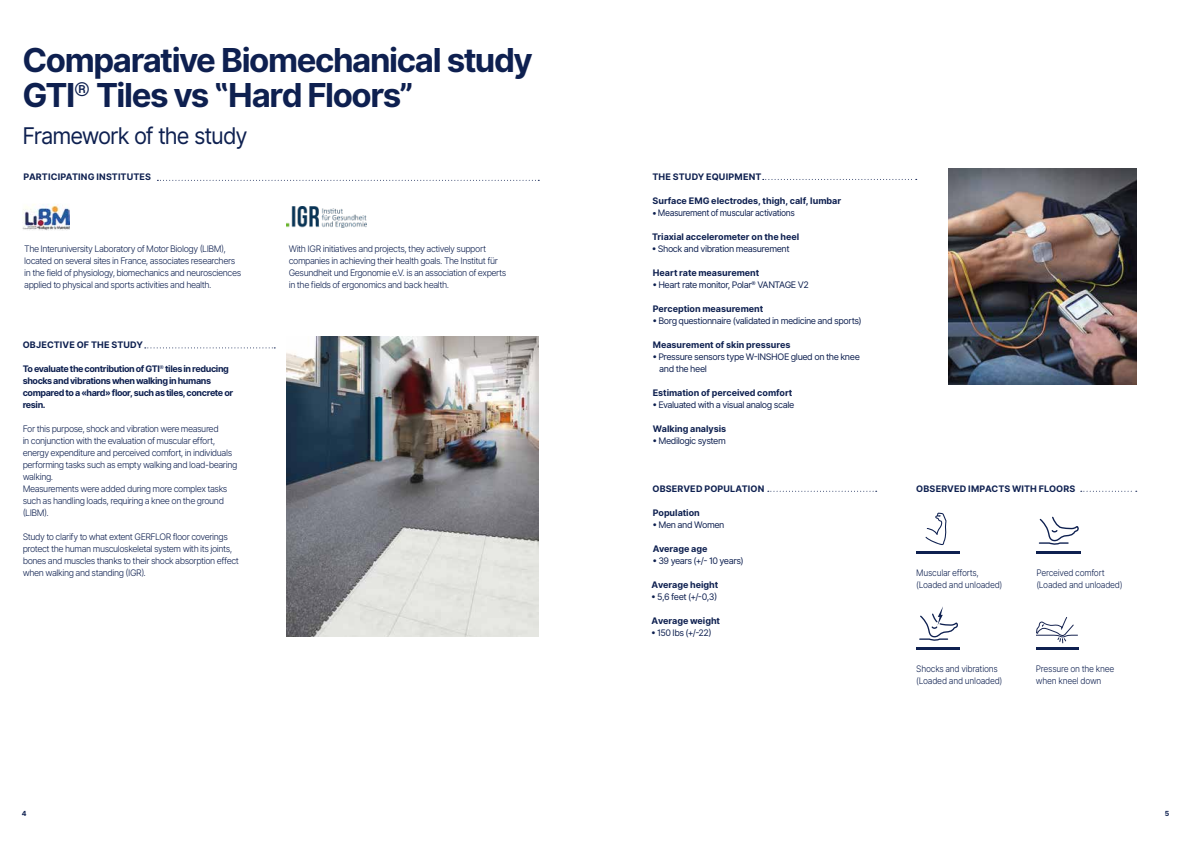
<style>
.page{position:relative;width:1191px;height:842px;background:#fff}
.page>*{position:absolute;margin:0;border:0;box-sizing:border-box;transform-origin:0 0}
.t1{font:700 33px/35px "Inter";letter-spacing:-.045em;color:#0e2050}
.t2{font:23px "Inter";letter-spacing:-.045em;color:#0e2050;scale:.95 1}
.t3{font:300 9px/12px "Inter";letter-spacing:-.05em;color:#0e2050}
.t4{font:700 9px "Inter";letter-spacing:-.005em;color:#0e2050}
.t5{font:9px/12px "Inter";letter-spacing:-.045em;color:#0e2050}
.t6{font:300 9px/12px "Inter";letter-spacing:-.03em;color:#0e2050;scale:.94 1}
.t7{font:700 9px/12px "Inter";letter-spacing:-.045em;color:#0e2050}
.t8{font:700 9px "Inter";letter-spacing:.02em;color:#0e2050}
.t9{font:700 7px "Inter";color:#0e2050}
</style>
<div class="page">
<img style="left:22px;top:204px;width:48px;height:26px">
<svg style="left:925px;top:513px;width:21px;height:32px"></svg>
<hr style="left:916px;top:551px;width:43px;height:2px;background:#0e2050">
<hr style="left:916px;top:647px;width:43px;height:2px;background:#0e2050">
<svg style="left:919px;top:606px;width:39px;height:35px"></svg>
<hr style="left:1036px;top:551px;width:44px;height:2px;background:#0e2050">
<svg style="left:1038px;top:516px;width:41px;height:29px"></svg>
<svg style="left:157px;top:180px;width:382px;height:1px"></svg>
<svg style="left:145px;top:347px;width:130px;height:1px"></svg>
<svg style="left:762px;top:179px;width:154px;height:1px"></svg>
<svg style="left:768px;top:491px;width:108px;height:1px"></svg>
<svg style="left:1080px;top:491px;width:56px;height:1px"></svg>
<img style="left:287px;top:206px;width:79px;height:21px">
<img style="left:948px;top:168px;width:188px;height:216px">
<img style="left:287px;top:336px;width:252px;height:300px">
<hr style="left:1036px;top:647px;width:43px;height:2px;background:#0e2050">
<svg style="left:1036px;top:617px;width:41px;height:26px"></svg>
<h1 class="t1" style="left:23px;top:43px;width:512px">Comparative Biomechanical study<br>GTI<sup>®</sup> Tiles vs ‟Hard Floors”</h1>
<h2 class="t2" style="left:23px;top:119px;width:238px">Framework of the study</h2>
<p class="t4" style="left:24px;top:170px;width:129px">PARTICIPATING INSTITUTES</p>
<p class="t4" style="left:652px;top:170px;width:110px">THE STUDY EQUIPMENT</p>
<p class="t4" style="left:652px;top:194px;width:190px">Surface EMG electrodes, thigh, calf, lumbar</p>
<p class="t5" style="left:652px;top:207px;width:144px">• Measurement of muscular activations</p>
<p class="t4" style="left:652px;top:230px;width:148px">Triaxial accelerometer on the heel</p>
<p class="t3" style="left:24px;top:243px;width:203px">The Interuniversity Laboratory of Motor Biology (LIBM),</p>
<p class="t5" style="left:652px;top:243px;width:139px">• Shock and vibration measurement</p>
<p class="t3" style="left:24px;top:255px;width:219px">located on several sites in France, associates researchers in the field of physiology, biomechanics and neurosciences applied to physical and sports activities and health.</p>
<p class="t3" style="left:289px;top:243px;width:219px">With IGR initiatives and projects, they actively support companies in achieving their health goals. The Institut für Gesundheit und Ergonomie e.V. is an association of experts in the fields of ergonomics and back health.</p>
<p class="t4" style="left:653px;top:266px;width:108px">Heart rate measurement</p>
<p class="t5" style="left:653px;top:279px;width:157px">• Heart rate monitor, Polar<sup>®</sup> VANTAGE V2</p>
<p class="t4" style="left:653px;top:302px;width:112px">Perception measurement</p>
<p class="t5" style="left:653px;top:315px;width:210px">• Borg questionnaire (validated in medicine and sports)</p>
<p class="t4" style="left:653px;top:338px;width:139px">Measurement of skin pressures</p>
<p class="t5" style="left:659px;top:351px;width:202px;text-indent:-7px">• Pressure sensors type W-INSHOE glued on the knee and the heel</p>
<p class="t4" style="left:23px;top:338px;width:122px">OBJECTIVE OF THE STUDY</p>
<p class="t7" style="left:23px;top:363px;width:212px">To evaluate the contribution of GTI<sup>®</sup> tiles in reducing shocks and vibrations when walking in humans compared to a «hard» floor, such as tiles, concrete or resin.</p>
<p class="t3" style="left:23px;top:423px;width:216px">For this purpose, shock and vibration were measured<br>in conjunction with the evaluation of muscular effort, energy expenditure and perceived comfort, in individuals performing tasks such as empty walking and load-bearing walking.<br>Measurements were added during more complex tasks such as handling loads, requiring a knee on the ground (LIBM).</p>
<p class="t3" style="left:23px;top:531px;width:218px">Study to clarify to what extent GERFLOR floor coverings protect the human musculoskeletal system with its joints, bones and muscles thanks to their shock absorption effect when walking and standing (IGR).</p>
<p class="t4" style="left:653px;top:386px;width:141px">Estimation of perceived comfort</p>
<p class="t5" style="left:653px;top:399px;width:143px">• Evaluated with a visual analog scale</p>
<p class="t4" style="left:653px;top:422px;width:75px">Walking analysis</p>
<p class="t5" style="left:653px;top:435px;width:75px">• Medilogic system</p>
<p class="t8" style="left:652px;top:482px;width:113px">OBSERVED POPULATION</p>
<p class="t4" style="left:916px;top:482px;width:160px">OBSERVED IMPACTS WITH FLOORS</p>
<p class="t4" style="left:653px;top:506px;width:49px">Population</p>
<p class="t5" style="left:653px;top:519px;width:73px">• Men and Women</p>
<p class="t4" style="left:653px;top:542px;width:56px">Average age</p>
<p class="t5" style="left:653px;top:555px;width:92px">• 39 years (+/- 10 years)</p>
<p class="t6" style="left:1036px;top:567px;width:93px">Perceived comfort (Loaded and unloaded)</p>
<p class="t6" style="left:916px;top:567px;width:93px">Muscular efforts, (Loaded and unloaded)</p>
<p class="t4" style="left:651px;top:578px;width:68px">Average height</p>
<p class="t5" style="left:651px;top:591px;width:67px">• 5,6 feet (+/-0,3)</p>
<p class="t4" style="left:651px;top:614px;width:70px">Average weight</p>
<p class="t5" style="left:651px;top:627px;width:62px">• 150 lbs (+/-22)</p>
<p class="t6" style="left:916px;top:663px;width:93px">Shocks and vibrations (Loaded and unloaded)</p>
<p class="t6" style="left:1036px;top:663px;width:85px">Pressure on the knee when kneel down</p>
<p class="t9" style="left:22px;top:808px;width:6px">4</p>
<p class="t9" style="left:1164px;top:808px;width:6px">5</p>
</div>
